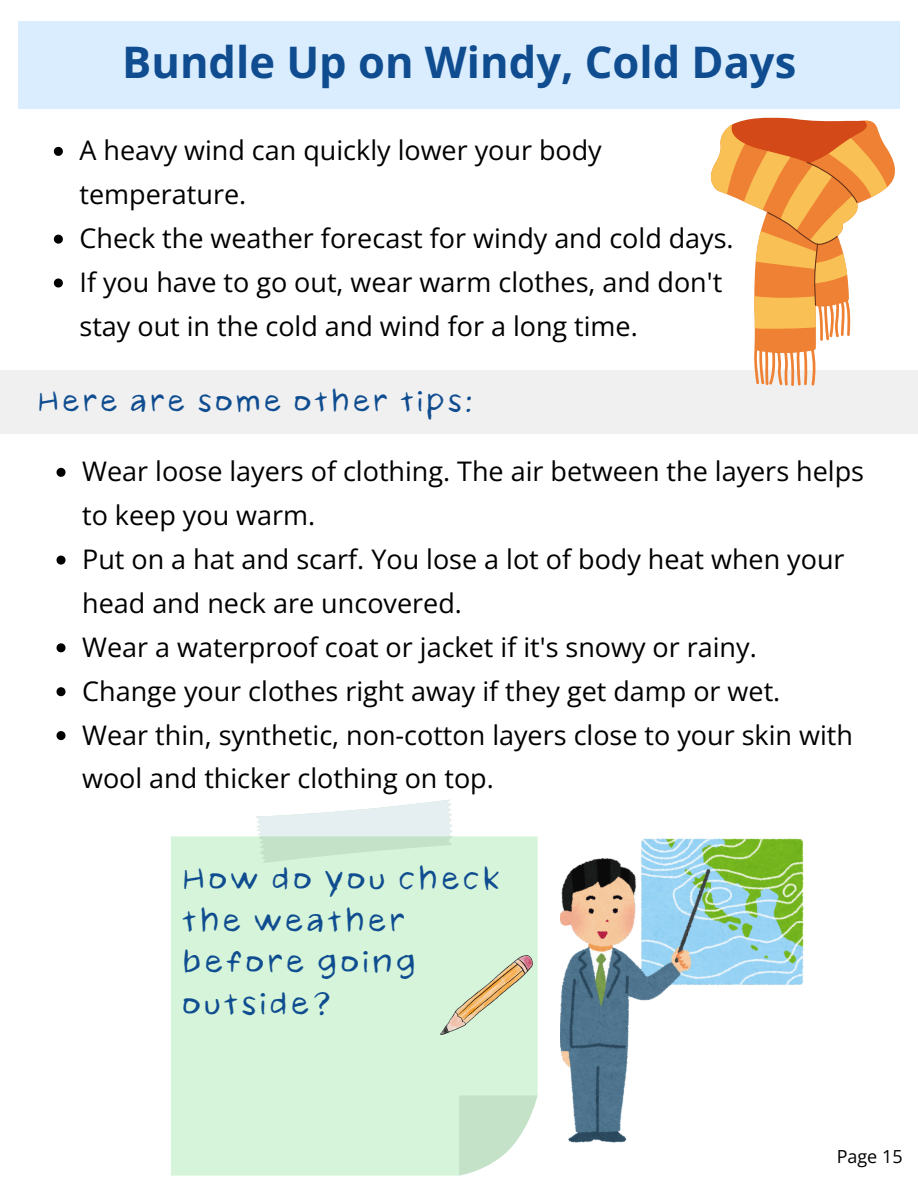
<style>
.page{position:relative;width:918px;height:1188px;background:#fff}
.page>*{position:absolute;margin:0;border:0;box-sizing:border-box;transform-origin:0 0}
.t1{font:700 43.5px "Open Sans";color:#0f4d90}
.t2{font:28.5px/41.7px "Taytex Alt";color:#0f4d90}
.t3{font:27px/43.8px "Open Sans";color:#000}
.t4{font:27px "Taytex Alt";color:#0f4d90}
.t5{font:18px "Open Sans";color:#000}
</style>
<div class="page">
<div style="left:18px;top:21px;width:881px;height:88px;background:#daedfe"></div>
<svg style="left:57px;top:468px;width:9px;height:9px"></svg>
<svg style="left:57px;top:556px;width:9px;height:9px"></svg>
<svg style="left:57px;top:643px;width:9px;height:9px"></svg>
<svg style="left:57px;top:687px;width:9px;height:9px"></svg>
<svg style="left:57px;top:731px;width:9px;height:9px"></svg>
<div style="left:0;top:370px;width:918px;height:64px;background:#f0f0f0"></div>
<div style="left:171px;top:836px;width:367px;height:340px;background:#d5f4d9"></div>
<svg style="left:459px;top:1095px;width:79px;height:81px"></svg>
<svg style="left:254px;top:799px;width:200px;height:76px;background:#ddefe2"></svg>
<svg style="left:710px;top:117px;width:185px;height:269px"></svg>
<img style="left:441px;top:956px;width:91px;height:79px">
<img style="left:560px;top:839px;width:244px;height:303px">
<svg style="left:54px;top:147px;width:9px;height:9px"></svg>
<svg style="left:54px;top:235px;width:9px;height:9px"></svg>
<svg style="left:54px;top:279px;width:9px;height:9px"></svg>
<p class="t1" style="left:122px;top:32px;width:676px">Bundle Up on Windy, Cold Days</p>
<p class="t3" style="left:80px;top:128px;width:524px">A heavy wind can quickly lower your body temperature.</p>
<p class="t3" style="left:80px;top:216px;width:656px">Check the weather forecast for windy and cold days.</p>
<p class="t3" style="left:80px;top:260px;width:644px">If you have to go out, wear warm clothes, and don't stay out in the cold and wind for a long time.</p>
<p class="t4" style="left:36px;top:388px;width:439px">Here are some other tips:</p>
<h1 class="t3" style="left:82px;top:449px;width:783px">Wear loose layers of clothing. The air between the layers helps to keep you warm.</h1>
<p class="t3" style="left:82px;top:537px;width:764px">Put on a hat and scarf. You lose a lot of body heat when your head and neck are uncovered.</p>
<p class="t3" style="left:82px;top:624px;width:676px">Wear a waterproof coat or jacket if it's snowy or rainy.</p>
<p class="t3" style="left:82px;top:668px;width:700px">Change your clothes right away if they get damp or wet.</p>
<p class="t3" style="left:82px;top:712px;width:772px">Wear thin, synthetic, non-cotton layers close to your skin with wool and thicker clothing on top.</p>
<h2 class="t2" style="left:181px;top:858px;width:322px">How do you check the weather before going outside?</h2>
<p class="t5" style="left:837px;top:1144px;width:67px">Page 15</p>
</div>
